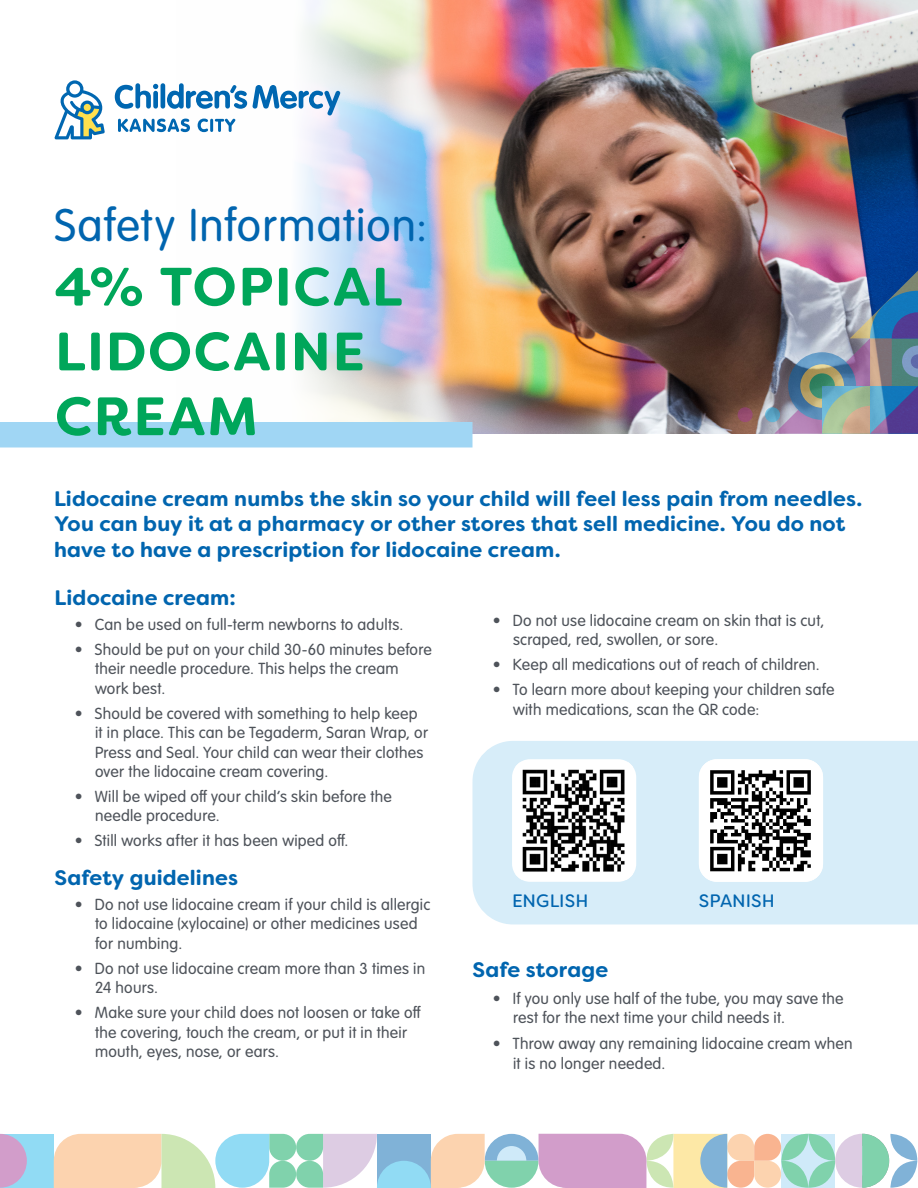
<style>
.page{position:relative;width:918px;height:1188px;background:#fff}
.page>*{position:absolute;margin:0;border:0;box-sizing:border-box;transform-origin:0 0}
.t1{font:700 54px "Filson Soft";letter-spacing:.035em;color:#00a65a}
.t2{font:45px "VAG Rounded Next";letter-spacing:.025em;color:#0165af}
.bullets_gray{font:700 21px/25.2px "Filson Soft";letter-spacing:.01em;color:#0165af}
.bullets_gray-2{font:18px "Filson Soft";letter-spacing:.005em;color:#0165af}
.t3{font:15.75px/19.5px "VAG Rounded Next";letter-spacing:.015em;color:#4e535a}
</style>
<div class="page">
<img style="left:183px;top:0;width:735px;height:434px">
<div style="left:0;top:422px;width:472px;height:26px;background:#a0d6f4"></div>
<div style="left:0;top:1134px;width:54px;height:54px;background:#91dbf4"></div>
<svg style="left:54px;top:1134px;width:863px;height:54px;background:#cad1ca"></svg>
<svg style="left:0;top:1134px;width:27px;height:54px"></svg>
<svg style="left:765px;top:407px;width:15px;height:15px"></svg>
<div style="left:738px;top:407px;width:15px;height:15px;background:#964c6f;border-radius:50%"></div>
<img style="left:774px;top:271px;width:144px;height:163px">
<svg style="left:55px;top:80px;width:50px;height:59px"></svg>
<svg style="left:115px;top:83px;width:43px;height:26px"></svg>
<hr style="left:161px;top:83px;width:4px;height:26px;background:#0067b1;border-radius:2px">
<svg style="left:253px;top:85px;width:87px;height:30px"></svg>
<svg style="left:167px;top:83px;width:80px;height:26px"></svg>
<svg style="left:118px;top:119px;width:72px;height:13px"></svg>
<svg style="left:198px;top:119px;width:37px;height:13px"></svg>
<div style="left:472px;top:741px;width:446px;height:183px;background:#d7edf9"></div>
<div style="left:512px;top:759px;width:124px;height:123px;background:#fff;border-radius:18px"></div>
<img style="left:515px;top:762px;width:118px;height:118px">
<img style="left:699px;top:759px;width:124px;height:123px">
<p class="t2" style="left:55px;top:199px;width:374px">Safety Information:</p>
<p class="t1" style="left:55px;top:252px;width:349px">4% TOPICAL</p>
<p class="t1" style="left:55px;top:317px;width:312px">LIDOCAINE</p>
<p class="t1" style="left:55px;top:381px;width:204px">CREAM</p>
<p class="bullets_gray" style="left:54px;top:486px;width:810px">Lidocaine cream numbs the skin so your child will feel less pain from needles.<br>You can buy it at a pharmacy or other stores that sell medicine. You do not have to have a prescription for lidocaine cream.</p>
<p class="bullets_gray" style="left:55px;top:585px;width:183px">Lidocaine cream:</p>
<p class="t3" style="left:75px;top:615px;width:330px">• Can be used on full-term newborns to adults.</p>
<p class="t3" style="left:95px;top:640px;width:338px;text-indent:-20px">• Should be put on your child 30-60 minutes before their needle procedure. This helps the cream work best.</p>
<p class="t3" style="left:95px;top:704px;width:335px;text-indent:-20px">• Should be covered with something to help keep it in place. This can be Tegaderm, Saran Wrap, or Press and Seal. Your child can wear their clothes over the lidocaine cream covering.</p>
<p class="t3" style="left:95px;top:787px;width:298px;text-indent:-20px">• Will be wiped off your child’s skin before the needle procedure.</p>
<p class="t3" style="left:75px;top:832px;width:275px">• Still works after it has been wiped off.</p>
<p class="bullets_gray" style="left:55px;top:865px;width:185px">Safety guidelines</p>
<p class="t3" style="left:95px;top:895px;width:337px;text-indent:-20px">• Do not use lidocaine cream if your child is allergic to lidocaine (xylocaine) or other medicines used for numbing.</p>
<p class="t3" style="left:95px;top:959px;width:332px;text-indent:-20px">• Do not use lidocaine cream more than 3 times in<br>24 hours.</p>
<p class="t3" style="left:95px;top:1003px;width:327px;text-indent:-20px">• Make sure your child does not loosen or take off the covering, touch the cream, or put it in their mouth, eyes, nose, or ears.</p>
<p class="t3" style="left:513px;top:611px;width:313px;text-indent:-20px">• Do not use lidocaine cream on skin that is cut, scraped, red, swollen, or sore.</p>
<p class="t3" style="left:493px;top:655px;width:329px">• Keep all medications out of reach of children.</p>
<p class="t3" style="left:513px;top:680px;width:323px;text-indent:-20px">• To learn more about keeping your children safe with medications, scan the QR code:</p>
<p class="bullets_gray-2" style="left:512px;top:889px;width:78px">ENGLISH</p>
<p class="bullets_gray-2" style="left:699px;top:889px;width:78px">SPANISH</p>
<p class="bullets_gray" style="left:472px;top:957px;width:137px">Safe storage</p>
<p class="t3" style="left:513px;top:989px;width:332px;text-indent:-20px">• If you only use half of the tube, you may save the rest for the next time your child needs it.</p>
<p class="t3" style="left:513px;top:1034px;width:341px;text-indent:-20px">• Throw away any remaining lidocaine cream when it is no longer needed.</p>
</div>
